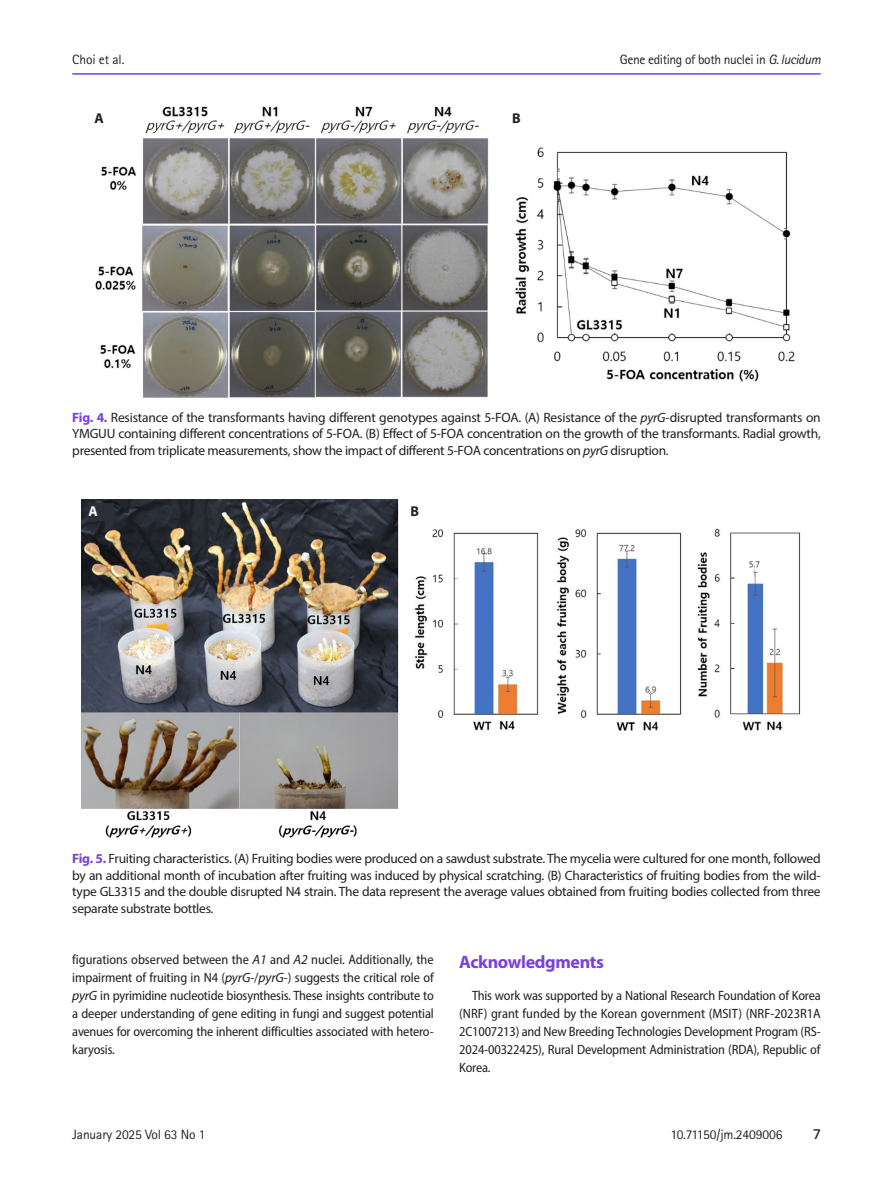
<style>
.page{position:relative;width:893px;height:1191px;background:#fff}
.page>*{position:absolute;margin:0;border:0;box-sizing:border-box;transform-origin:0 0}
.t1{font:700 18px "Myriad Pro";letter-spacing:-.02em;color:#793fdf}
.fig-caption{font:700 14.25px "Myriad Pro";color:#231f20}
.fig-caption-2{font:700 14.25px "Myriad Pro";color:#fff}
.fig-caption-3{font:13.5px/16.5px "Myriad Pro";letter-spacing:-.02em;color:#231f20;text-align:justify}
.body{font:semi-condensed 13.5px/18px "Myriad Pro";letter-spacing:-.015em;color:#231f20;text-align:justify}
.t2{font:13.5px "Rotis Sans Serif Std";letter-spacing:-.01em;color:#231f20}
.t3{font:13.5px "Rotis Sans Serif Std";letter-spacing:-.03em;color:#231f20}
.t4{font:500 13.5px "Roboto";color:#231f20}
.s1{font-style:italic}
.s2{font-weight:700;color:#793fdf}
.s3{font-style:italic;font-stretch:normal}
</style>
<div class="page">
<img style="left:95px;top:106px;width:700px;height:292px">
<div style="left:94px;top:111px;width:28px;height:18px;background:#fff"></div>
<div style="left:512px;top:111px;width:57px;height:24px;background:#fff"></div>
<img style="left:82px;top:500px;width:317px;height:338px">
<img style="left:414px;top:528px;width:387px;height:203px">
<div style="left:89px;top:503px;width:25px;height:18px;background:#2b2e37"></div>
<hr style="left:72px;top:73px;width:749px;height:2px;background:#793fdf">
<p class="t2" style="left:72px;top:51px;width:54px">Choi et al.</p>
<p class="t3" style="left:620px;top:51px;width:202px">Gene editing of both nuclei in <span class="s1">G. lucidum</span></p>
<p class="fig-caption" style="left:94px;top:109px;width:11px">A</p>
<p class="fig-caption" style="left:512px;top:109px;width:10px">B</p>
<p class="fig-caption-3" style="left:72px;top:409px;width:750px"><span class="s2">Fig. 4.</span> Resistance of the transformants having different genotypes against 5-FOA. (A) Resistance of the <span class="s1">pyrG</span>-disrupted transformants on YMGUU containing different concentrations of 5-FOA. (B) Effect of 5-FOA concentration on the growth of the transformants. Radial growth, presented from triplicate measurements, show the impact of different 5-FOA concentrations on <span class="s1">pyrG</span> disruption.</p>
<p class="fig-caption-2" style="left:89px;top:501px;width:11px">A</p>
<p class="fig-caption" style="left:410px;top:501px;width:10px">B</p>
<p class="fig-caption-3" style="left:72px;top:850px;width:750px"><span class="s2">Fig. 5.</span> Fruiting characteristics. (A) Fruiting bodies were produced on a sawdust substrate. The mycelia were cultured for one month, followed by an additional month of incubation after fruiting was induced by physical scratching. (B) Characteristics of fruiting bodies from the wild&shy;type GL3315 and the double disrupted N4 strain. The data represent the average values obtained from fruiting bodies collected from three separate substrate bottles.</p>
<p class="body" style="left:72px;top:950px;width:363px">figurations observed between the <span class="s3">A1</span> and <span class="s3">A2</span> nuclei. Additionally, the impairment of fruiting in N4 (<span class="s3">pyrG</span>-/<span class="s3">pyrG</span>-) suggests the critical role of <span class="s3">pyrG</span> in pyrimidine nucleotide biosynthesis. These insights contribute to a deeper understanding of gene editing in fungi and suggest potential avenues for overcoming the inherent difficulties associated with hetero&shy;karyosis.</p>
<p class="t1" style="left:459px;top:950px;width:146px">Acknowledgments</p>
<p class="body" style="left:459px;top:986px;width:363px;text-indent:13px">This work was supported by a National Research Foundation of Korea (NRF) grant funded by the Korean government (MSIT) (NRF-2023R1A 2C1007213) and New Breeding Technologies Development Program (RS-2024-00322425), Rural Development Administration (RDA), Republic of Korea.</p>
<p class="t2" style="left:72px;top:1126px;width:135px">January 2025 Vol 63 No 1</p>
<p class="t2" style="left:671px;top:1126px;width:113px">10.71150/jm.2409006</p>
<p class="t4" style="left:813px;top:1124px;width:9px">7</p>
</div>
